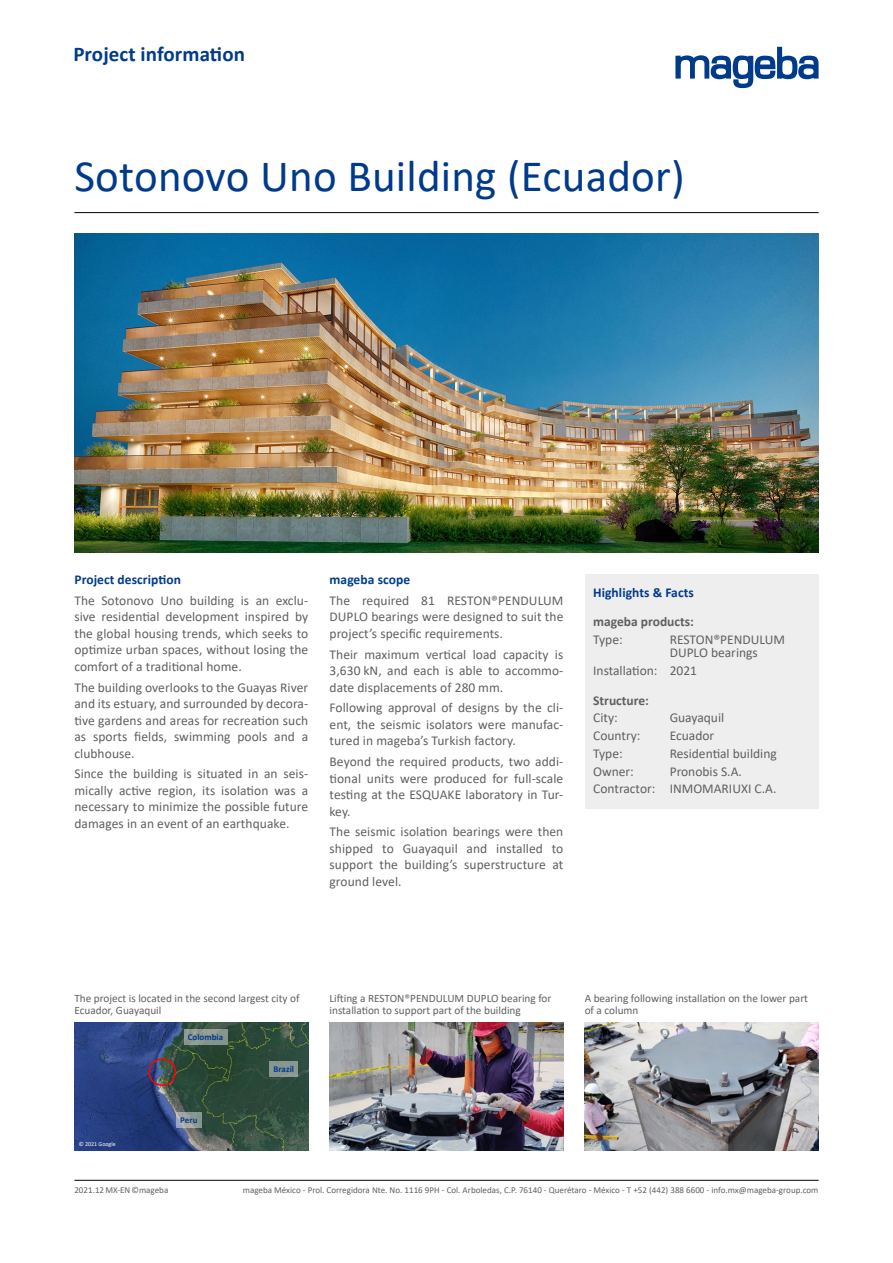
<style>
.page{position:relative;width:893px;height:1263px;background:#fff}
.page>*{position:absolute;margin:0;border:0;box-sizing:border-box;transform-origin:0 0}
.t1{font:45px "Calibri";letter-spacing:.005em;color:#003a8c}
.t2{font:700 21px "Calibri";letter-spacing:.005em;color:#003a8c}
.t3{font:13.5px/16.5px "Calibri";letter-spacing:.005em;color:#616060;text-align:justify}
.t4{font:700 13.5px "Calibri";letter-spacing:.005em;color:#003a8c}
.t5{font:700 13.5px "Calibri";color:#616060}
.t6{font:11.25px/12px "Calibri";color:#616060}
.t7{font:9px "Calibri";color:#616060}
.t8{font:700 9px "Calibri";color:#003a8c}
.t9{font:6px "Calibri";color:#fff}
</style>
<div class="page">
<hr style="left:74px;top:1180px;width:745px;height:1px;background:#000">
<hr style="left:74px;top:212px;width:745px;height:1px;background:#000">
<img style="left:585px;top:1023px;width:234px;height:127px">
<img style="left:330px;top:1023px;width:233px;height:127px">
<img style="left:74px;top:234px;width:745px;height:319px">
<img style="left:74px;top:1023px;width:234px;height:127px">
<div style="left:148px;top:1058px;width:28px;height:28px;border:2px solid #f00;border-radius:50%"></div>
<div style="left:585px;top:574px;width:234px;height:234px;background:#efeeef"></div>
<div style="left:269px;top:1061px;width:29px;height:15px;background:#879790"></div>
<svg style="left:176px;top:1112px;width:26px;height:15px"></svg>
<svg style="left:184px;top:1029px;width:43px;height:15px"></svg>
<svg style="left:675px;top:47px;width:144px;height:41px"></svg>
<h2 class="t2" style="left:73px;top:40px;width:173px">Project information</h2>
<h1 class="t1" style="left:74px;top:145px;width:612px">Sotonovo Uno Building (Ecuador)</h1>
<p class="t4" style="left:74px;top:570px;width:108px">Project description</p>
<p class="t3" style="left:74px;top:592px;width:235px">The Sotonovo Uno building is an exclu&shy;sive residential development inspired by the global housing trends, which seeks to optimize urban spaces, without losing the comfort of a traditional home.</p>
<p class="t3" style="left:74px;top:679px;width:235px">The building overlooks to the Guayas River and its estuary, and surrounded by decora&shy;tive gardens and areas for recreation such as sports fields, swimming pools and a clubhouse.</p>
<p class="t3" style="left:74px;top:765px;width:235px">Since the building is situated in an seis&shy;mically active region, its isolation was a necessary to minimize the possible future damages in an event of an earthquake.</p>
<p class="t4" style="left:330px;top:570px;width:82px">mageba scope</p>
<p class="t3" style="left:330px;top:592px;width:235px">The required 81 RESTON®PENDULUM DUPLO bearings were designed to suit the project’s specific requirements.</p>
<p class="t3" style="left:330px;top:646px;width:235px">Their maximum vertical load capacity is 3,630 kN, and each is able to accommo&shy;date displacements of 280 mm.</p>
<p class="t3" style="left:330px;top:699px;width:235px">Following approval of designs by the cli&shy;ent, the seismic isolators were manufac&shy;tured in mageba’s Turkish factory.</p>
<p class="t3" style="left:330px;top:753px;width:235px">Beyond the required products, two addi&shy;tional units were produced for full-scale testing at the ESQUAKE laboratory in Tur&shy;key.</p>
<p class="t3" style="left:330px;top:823px;width:235px">The seismic isolation bearings were then shipped to Guayaquil and installed to support the building’s superstructure at ground level.</p>
<p class="t4" style="left:593px;top:583px;width:102px">Highlights &amp; Facts</p>
<p class="t5" style="left:593px;top:612px;width:102px">mageba products:</p>
<p class="t3" style="left:593px;top:631px;width:31px">Type:</p>
<p class="t3" style="left:670px;top:632px;width:117px;line-height:13.5px">RESTON®PENDULUM<br>DUPLO bearings</p>
<p class="t3" style="left:593px;top:662px;width:105px">Installation: 2021</p>
<p class="t5" style="left:593px;top:690px;width:57px">Structure:</p>
<p class="t3" style="left:593px;top:709px;width:26px">City:</p>
<p class="t3" style="left:670px;top:709px;width:56px">Guayaquil</p>
<p class="t3" style="left:593px;top:727px;width:49px">Country:</p>
<p class="t3" style="left:670px;top:727px;width:46px">Ecuador</p>
<p class="t3" style="left:593px;top:745px;width:31px">Type:</p>
<p class="t3" style="left:670px;top:745px;width:109px">Residential building</p>
<p class="t3" style="left:593px;top:762px;width:42px">Owner:</p>
<p class="t3" style="left:593px;top:762px;width:185px;line-height:17.7px;text-indent:76px">Pronobis S.A.<br>Contractor: INMOMARIUXI C.A.</p>
<p class="t6" style="left:74px;top:992px;width:227px">The project is located in the second largest city of<br>Ecuador, Guayaquil</p>
<p class="t6" style="left:330px;top:992px;width:223px">Lifting a RESTON®PENDULUM DUPLO bearing for installation to support part of the building</p>
<p class="t6" style="left:585px;top:992px;width:225px">A bearing following installation on the lower part of a column</p>
<p class="t8" style="left:188px;top:1031px;width:37px">Colombia</p>
<p class="t9" style="left:79px;top:1140px;width:39px">© 2021 Google</p>
<p class="t8" style="left:180px;top:1114px;width:19px">Peru</p>
<p class="t7" style="left:74px;top:1184px;width:95px">2021.12 MX-EN ©mageba</p>
<p class="t8" style="left:274px;top:1063px;width:22px">Brazil</p>
<p class="t7" style="left:243px;top:1184px;width:577px">mageba México - Prol. Corregidora Nte. No. 1116 9PH - Col. Arboledas, C.P. 76140 - Querétaro - México - T +52 (442) 388 6600 - info.mx@mageba-group.com</p>
</div>
